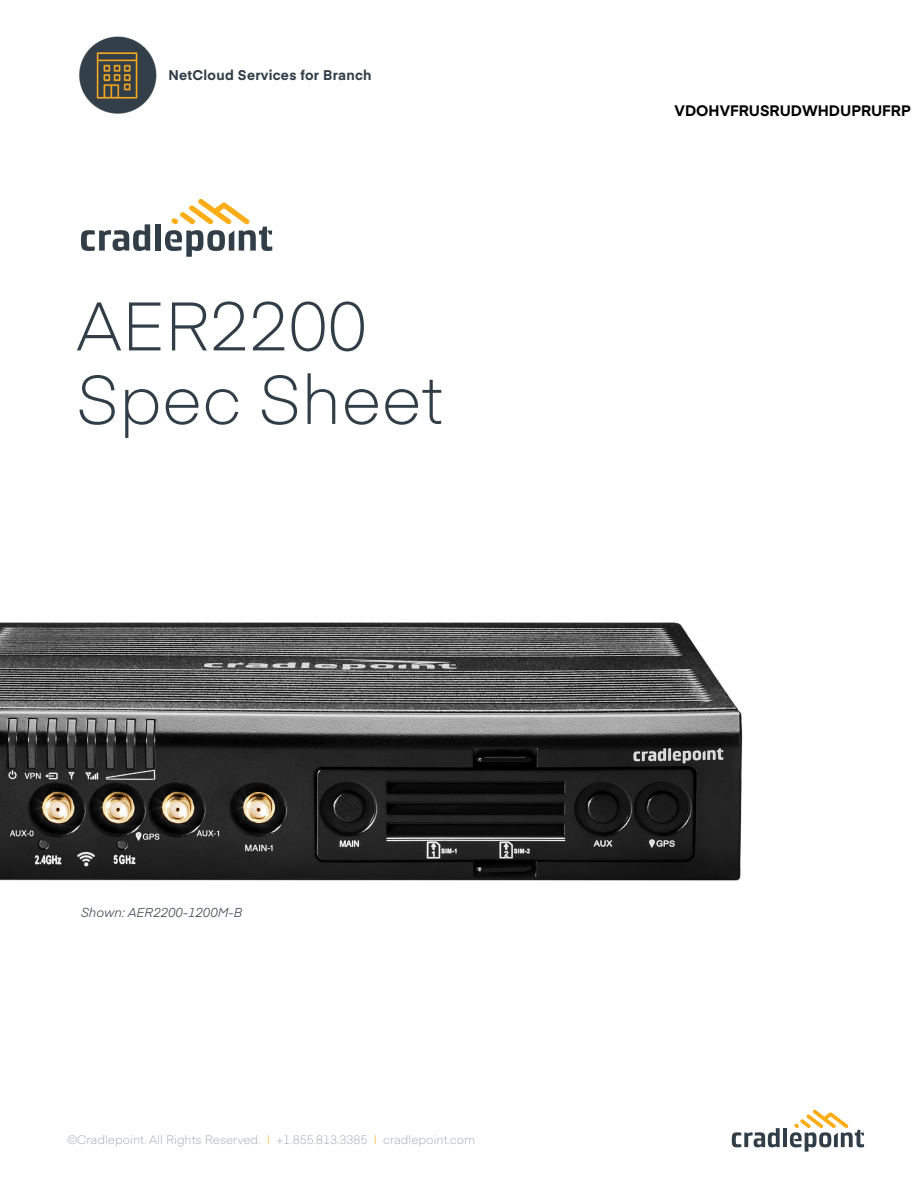
<style>
.page{position:relative;width:918px;height:1188px;background:#fff}
.page>*{position:absolute;margin:0;border:0;box-sizing:border-box;transform-origin:0 0}
.t1{font:300 67.5px/73.5px "Eina 01";color:#313e48}
.t2{font:700 15px "Eina 01";color:#000}
.t3{font:700 13.8px "Eina 01";letter-spacing:.02em;color:#313e48}
.t4{font:italic 12.75px "Eina 01";color:#505660}
.t5{font:300 12px "Eina 01";color:#a3a9ad}
.s1{color:#fbad18}
</style>
<div class="page">
<img style="left:0;top:622px;width:743px;height:259px">
<svg style="left:732px;top:1128px;width:48px;height:19px"></svg>
<hr style="left:783px;top:1128px;width:4px;height:19px;background:#313e48">
<svg style="left:790px;top:1110px;width:74px;height:42px"></svg>
<img style="left:79px;top:36px;width:78px;height:78px">
<svg style="left:81px;top:224px;width:69px;height:27px"></svg>
<div style="left:155px;top:224px;width:6px;height:27px;background:#313e48"></div>
<svg style="left:165px;top:199px;width:107px;height:58px"></svg>
<p class="t3" style="left:168px;top:65px;width:205px">NetCloud Services for Branch</p>
<h1 class="t1" style="left:76px;top:285px;width:368px">AER2200<br>Spec Sheet</h1>
<p class="t4" style="left:81px;top:903px;width:163px">Shown: AER2200-1200M-B</p>
<p class="t5" style="left:68px;top:1131px;width:409px">©Cradlepoint. All Rights Reserved. <span class="s1">|</span> +1.855.813.3385 <span class="s1">|</span> cradlepoint.com</p>
<p class="t2" style="left:675px;top:99px;width:238px">VDOHV#FRUSRUDWHDUPRUFRP</p>
</div>
